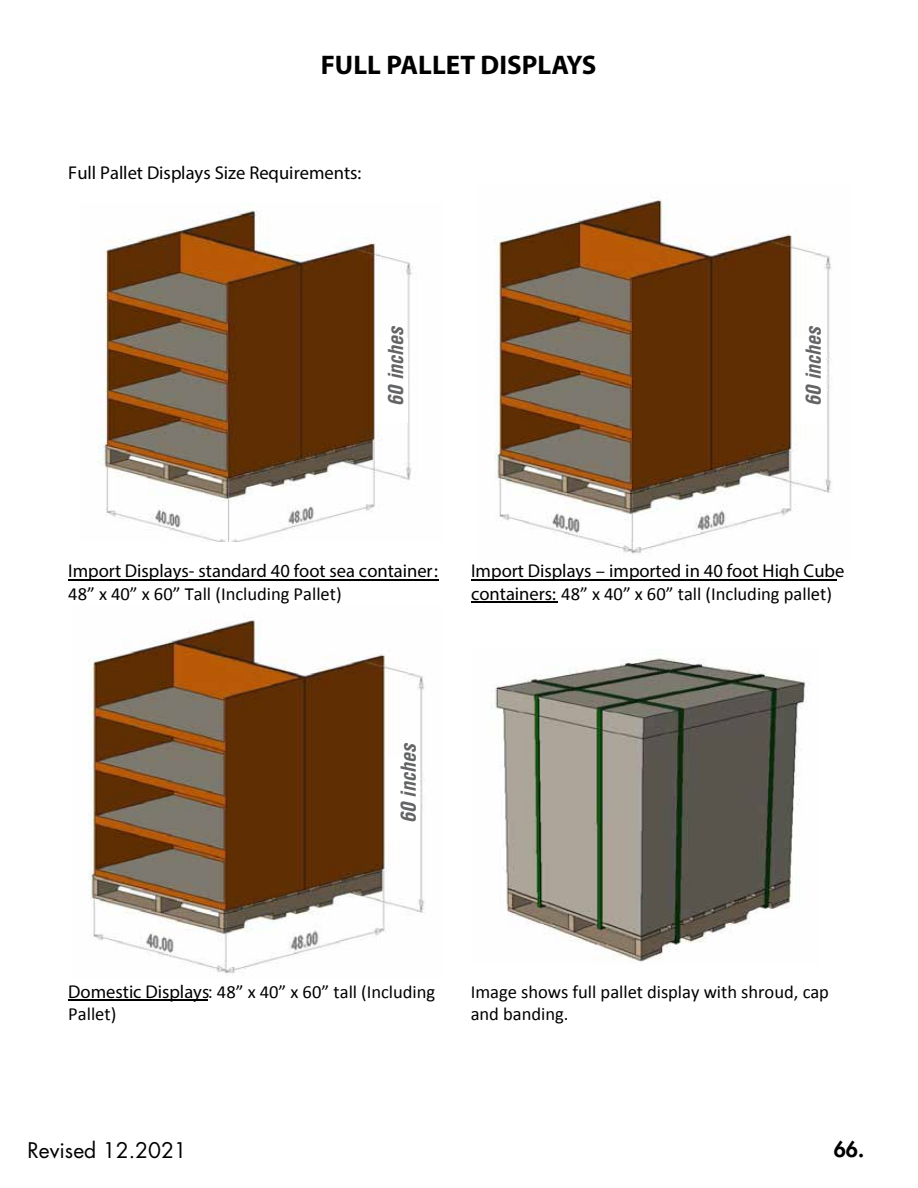
<style>
.page{position:relative;width:918px;height:1188px;background:#fff}
.page>*{position:absolute;margin:0;border:0;box-sizing:border-box;transform-origin:0 0}
.t1{font:700 27px "Myriad Pro";color:#000}
.t2{font:21px "Futura";color:#000}
.t3{font:800 21px "Futura";color:#000}
.t4{font:italic 700 condensed 20.1px "Helvetica";color:#636466}
.t5{font:700 18.6px/22.6px "Calibri";color:#000}
.t6{font:18.6px/22.6px "Calibri";color:#000}
.s1{font-weight:400}
.s2{font-weight:700}
</style>
<div class="page">
<hr style="left:68px;top:579px;width:371px;height:1px;background:#000">
<hr style="left:471px;top:579px;width:366px;height:1px;background:#000">
<hr style="left:471px;top:601px;width:86px;height:2px;background:#000">
<hr style="left:68px;top:999px;width:140px;height:2px;background:#000">
<img style="left:99px;top:210px;width:313px;height:332px">
<img style="left:494px;top:197px;width:338px;height:357px">
<img style="left:88px;top:617px;width:337px;height:357px">
<img style="left:490px;top:657px;width:320px;height:305px">
<div style="left:376px;top:339px;width:32px;height:84px;background:#fff"></div>
<div style="left:794px;top:339px;width:31px;height:84px;background:#fff"></div>
<div style="left:386px;top:756px;width:34px;height:85px;background:#fff"></div>
<h1 class="t1" style="left:321px;top:48px;width:277px">FULL PALLET DISPLAYS</h1>
<p class="t5" style="left:68px;top:161px;width:295px">Full Pallet Displays Size Requirements:</p>
<p class="t4" style="left:383px;top:406px;width:82px;rotate:-90deg">60 inches</p>
<p class="t4" style="left:801px;top:406px;width:82px;rotate:-90deg">60 inches</p>
<p class="t5" style="left:68px;top:559px;width:371px">Import Displays- standard 40 foot sea container:</p>
<p class="t6" style="left:68px;top:582px;width:275px">48” x 40” x 60” Tall (Including Pallet)</p>
<p class="t5" style="left:471px;top:559px;width:375px">Import Displays – imported in 40 foot High Cube containers: <span class="s1">48” x 40” x 60” tall (Including pallet)</span></p>
<p class="t4" style="left:396px;top:823px;width:82px;rotate:-90deg">60 inches</p>
<p class="t6" style="left:68px;top:980px;width:368px"><span class="s2">Domestic Displays</span>: 48” x 40” x 60” tall (Including<br>Pallet)</p>
<p class="t6" style="left:471px;top:980px;width:360px">Image shows full pallet display with shroud, cap and banding.</p>
<p class="t2" style="left:27px;top:1136px;width:161px">Revised 12.2021</p>
<p class="t3" style="left:834px;top:1136px;width:32px">66.</p>
</div>
